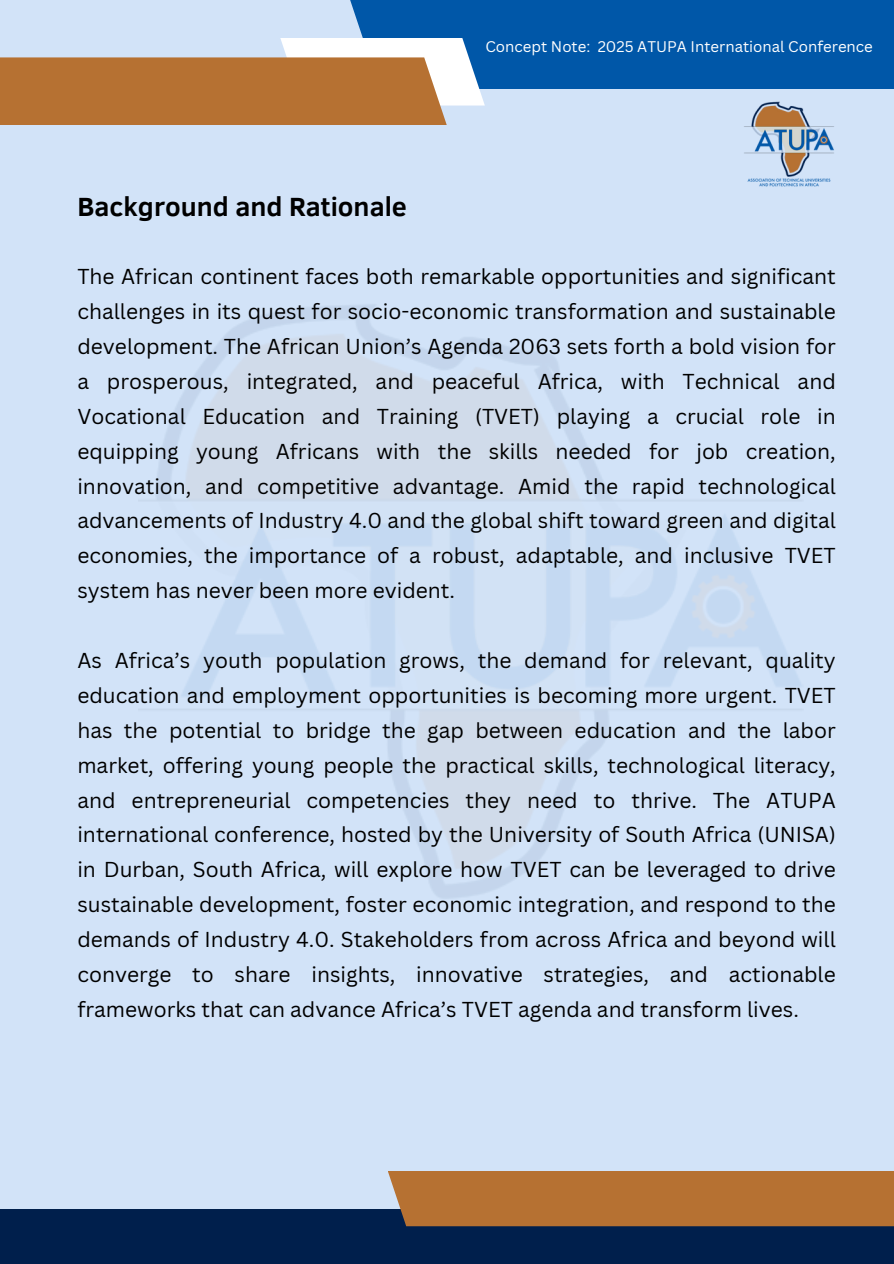
<style>
.page{position:relative;width:894px;height:1264px;background:#fff}
.page>*{position:absolute;margin:0;border:0;box-sizing:border-box;transform-origin:0 0}
.t1{font:700 27px "Clear Sans";color:#000}
.t2{font:21px/34.8px "Canva Sans";color:#000;text-align:justify}
.t3{font:15px "Canva Sans";color:#fff}
</style>
<div class="page">
<div style="left:0;top:0;width:893px;height:1263px;background:#d2e3f8"></div>
<div style="left:315px;top:0;width:578px;height:89px;background:#0057a8"></div>
<svg style="left:280px;top:38px;width:204px;height:67px;background:#e0eaf4"></svg>
<div style="left:0;top:57px;width:446px;height:68px;background:#b67132"></div>
<div style="left:0;top:1208px;width:893px;height:55px;background:#001f4c"></div>
<div style="left:387px;top:1171px;width:506px;height:55px;background:#b67132"></div>
<img style="left:744px;top:101px;width:90px;height:86px">
<h1 class="t1" style="left:77px;top:187px;width:331px">Background and Rationale</h1>
<h2 class="t3" style="left:485px;top:36px;width:389px">Concept Note: 2025 ATUPA International Conference</h2>
<p class="t2" style="left:77px;top:258px;width:759px">The African continent faces both remarkable opportunities and significant challenges in its quest for socio-economic transformation and sustainable development. The African Union’s Agenda 2063 sets forth a bold vision for a prosperous, integrated, and peaceful Africa, with Technical and Vocational Education and Training (TVET) playing a crucial role in equipping young Africans with the skills needed for job creation, innovation, and competitive advantage. Amid the rapid technological advancements of Industry 4.0 and the global shift toward green and digital economies, the importance of a robust, adaptable, and inclusive TVET system has never been more evident.</p>
<p class="t2" style="left:77px;top:642px;width:759px">As Africa’s youth population grows, the demand for relevant, quality education and employment opportunities is becoming more urgent. TVET has the potential to bridge the gap between education and the labor market, offering young people the practical skills, technological literacy, and entrepreneurial competencies they need to thrive. The ATUPA international conference, hosted by the University of South Africa (UNISA) in Durban, South Africa, will explore how TVET can be leveraged to drive sustainable development, foster economic integration, and respond to the demands of Industry 4.0. Stakeholders from across Africa and beyond will converge to share insights, innovative strategies, and actionable frameworks that can advance Africa’s TVET agenda and transform lives.</p>
</div>
